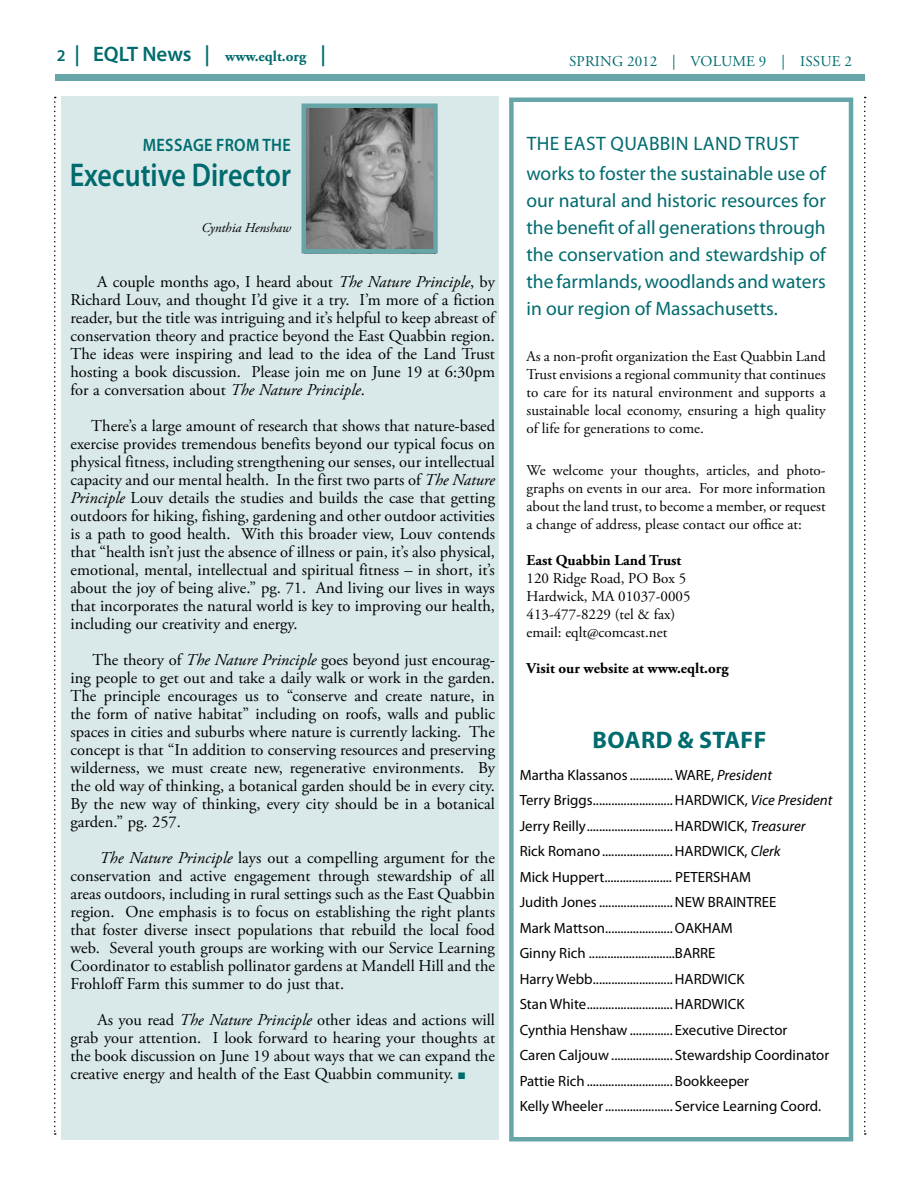
<style>
.page{position:relative;width:918px;height:1188px;background:#fff}
.page>*{position:absolute;margin:0;border:0;box-sizing:border-box;transform-origin:0 0}
.t1{font:600 33px "Myriad Pro";color:#006b6e;scale:.85 1}
.t2{font:700 24px "Myriad Pro";letter-spacing:.02em;color:#006b6e}
.t3{font:19.5px/27px "Myriad Pro";color:#006b6e;text-align:justify}
.t4{font:19.5px/30px "Myriad Pro";letter-spacing:.02em;color:#006b6e}
.t5{font:600 18px "Myriad Pro";letter-spacing:.02em;color:#006b6e;scale:.9 1}
.t6{font:16.5px/18px "Adobe Garamond Pro";color:#000;text-align:justify}
.t7{font:15px/18px "Adobe Garamond Pro";color:#000604;text-align:justify}
.t8{font:15px/18px "Adobe Garamond Pro";color:#000100}
.t9{font:700 15px "Adobe Garamond Pro";color:#000100}
.t10{font:15px "Adobe Garamond Pro";color:#006b6e}
.t11{font:700 15px "Adobe Garamond Pro";color:#006b6e}
.t12{font:14.85px/25.5px "Myriad Pro";color:#000}
.t13{font:italic 14.85px "Myriad Pro";color:#000}
.t14{font:italic 13.5px "Adobe Garamond Pro";color:#000}
.s1{font-family:"Myriad Pro";font-weight:600;font-size:16.5px}
.s2{font-family:"Myriad Pro";font-weight:600;font-size:21px}
.s3{font-style:italic}
.s4{color:#006b6e}
.s5{font-style:normal}
</style>
<div class="page">
<div style="left:55px;top:74px;width:810px;height:7px;background:#66a6a8"></div>
<svg style="left:54px;top:97px;width:2px;height:1038px"></svg>
<svg style="left:864px;top:97px;width:2px;height:1038px"></svg>
<div style="left:62px;top:96px;width:438px;height:1044px;background:#d9e9e9"></div>
<img style="left:307px;top:109px;width:126px;height:140px">
<div style="left:302px;top:104px;width:136px;height:150px;border:4px solid #66a6a8"></div>
<div style="left:509px;top:98px;width:344px;height:1044px;border:4px solid #66a6a8"></div>
<p class="t11" style="left:57px;top:48px;width:271px"><span class="s1">2</span> <span class="s2">| EQLT News |</span> www.eqlt.org <span class="s2">|</span></p>
<p class="t10" style="left:569px;top:52px;width:10px">spring</p>
<p class="t10" style="left:627px;top:52px;width:226px">2012 | Volume 9 | Issue 2</p>
<p class="t5" style="left:143px;top:134px;width:26px">Messa</p>
<p class="t5" style="left:193px;top:134px;width:108px">ge from the</p>
<h1 class="t1" style="left:70px;top:154px;width:262px">Executive Director</h1>
<p class="t14" style="left:201px;top:220px;width:91px">Cynthia Henshaw</p>
<p class="t6" style="left:70px;top:273px;width:426px;text-indent:27px">A couple months ago, I heard about <span class="s3">The Nature Principle</span>, by Richard Louv, and thought I’d give it a try. I’m more of a fiction reader, but the title was intriguing and it’s helpful to keep abreast of conservation theory and practice beyond the East Quabbin region.<br>The ideas were inspiring and lead to the idea of the Land Trust hosting a book discussion. Please join me on June 19 at 6:30pm for a conversation about <span class="s3">The Nature Principle</span>.</p>
<p class="t6" style="left:70px;top:417px;width:426px;text-indent:21px">There’s a large amount of research that shows that nature-based exercise provides tremendous benefits beyond our typical focus on physical fitness, including strengthening our senses, our intellectual capacity and our mental health. In the first two parts of <span class="s3">The Nature Principle</span> Louv details the studies and builds the case that getting outdoors for hiking, fishing, gardening and other outdoor activities is a path to good health. With this broader view, Louv contends that “health isn’t just the absence of illness or pain, it’s also physical, emotional, mental, intellectual and spiritual fitness – in short, it’s about the joy of being alive.” pg. 71. And living our lives in ways that incorporates the natural world is key to improving our health, including our creativity and energy.</p>
<p class="t6" style="left:70px;top:651px;width:426px;text-indent:22px">The theory of <span class="s3">The Nature Principle</span> goes beyond just encourag&shy;ing people to get out and take a daily walk or work in the garden.<br>The principle encourages us to “conserve and create nature, in the form of native habitat” including on roofs, walls and public spaces in cities and suburbs where nature is currently lacking. The concept is that “In addition to conserving resources and preserving wilderness, we must create new, regenerative environments. By the old way of thinking, a botanical garden should be in every city.<br>By the new way of thinking, every city should be in a botanical garden.” pg. 257.</p>
<p class="t6" style="left:70px;top:849px;width:426px;text-indent:29px"><span class="s3">The Nature Principle</span> lays out a compelling argument for the conservation and active engagement through stewardship of all areas outdoors, including in rural settings such as the East Quabbin region. One emphasis is to focus on establishing the right plants that foster diverse insect populations that rebuild the local food web. Several youth groups are working with our Service Learning Coordinator to establish pollinator gardens at Mandell Hill and the Frohloff Farm this summer to do just that.</p>
<p class="t6" style="left:70px;top:1011px;width:426px;text-indent:27px">As you read <span class="s3">The Nature Principle</span> other ideas and actions will grab your attention. I look forward to hearing your thoughts at the book discussion on June 19 about ways that we can expand the creative energy and health of the East Quabbin community. <span class="s4">■</span></p>
<p class="t4" style="left:526px;top:128px;width:301px">The East Quabbin Land Trust works to foster the sustainable use of</p>
<p class="t3" style="left:526px;top:187px;width:301px">our natural and historic resources for the benefit of all generations through the conservation and stewardship of the farmlands, woodlands and waters in our region of Massachusetts.</p>
<p class="t7" style="left:526px;top:348px;width:301px">As a non-profit organization the East Quabbin Land Trust envisions a regional community that continues to care for its natural environment and supports a sustainable local economy, ensuring a high quality of life for generations to come.</p>
<p class="t7" style="left:526px;top:462px;width:301px">We welcome your thoughts, articles, and photo&shy;graphs on events in our area. For more information about the land trust, to become a member, or request a change of address, please contact our office at:</p>
<p class="t9" style="left:526px;top:552px;width:156px">East Quabbin Land Trust</p>
<p class="t8" style="left:526px;top:570px;width:166px">120 Ridge Road, PO Box 5<br>Hardwick, MA 01037-0005<br>413-477-8229 (tel &amp; fax) email: eqlt@comcast.net</p>
<p class="t9" style="left:526px;top:660px;width:204px">Visit our website at www.eqlt.org</p>
<h2 class="t2" style="left:593px;top:725px;width:175px">BOARD &amp; STAFF</h2>
<p class="t12" style="left:520px;top:762px;width:254px">Martha Klassanos.............. WARE, <span class="s3">President<br></span>Terry Briggs..........................HARD</p>
<p class="t13" style="left:712px;top:791px;width:122px"><span class="s5">WICK,</span> Vice President</p>
<p class="t12" style="left:520px;top:813px;width:165px">Jerry Reilly............................HARD</p>
<p class="t13" style="left:712px;top:817px;width:96px"><span class="s5">WICK,</span> Treasurer</p>
<p class="t12" style="left:520px;top:838px;width:165px">Rick Romano.......................HARD</p>
<p class="t12" style="left:712px;top:838px;width:71px">WICK, <span class="s3">Clerk</span></p>
<p class="t12" style="left:520px;top:864px;width:188px">Mick Huppert...................... PETERSHA</p>
<p class="t12" style="left:739px;top:864px;width:13px">M</p>
<p class="t12" style="left:520px;top:889px;width:197px">Judith Jones........................NEW BRAIN</p>
<p class="t12" style="left:746px;top:889px;width:16px">TREE</p>
<p class="t12" style="left:520px;top:915px;width:215px">Mark Mattson......................OAKHAM<br>Ginny Rich ............................BARRE<br>Harry Webb..........................HARD</p>
<p class="t12" style="left:712px;top:966px;width:34px">WICK</p>
<p class="t12" style="left:520px;top:991px;width:165px">Stan White............................HARD</p>
<p class="t12" style="left:520px;top:991px;width:311px;text-indent:192px">WICK<br>Cynthia Henshaw.............. Executive Director<br>Caren Caljouw .................... Stewardship Coordinator Pattie Rich............................ Bookkeeper<br>Kelly Wheeler...................... Service Learning Coord.</p>
</div>
